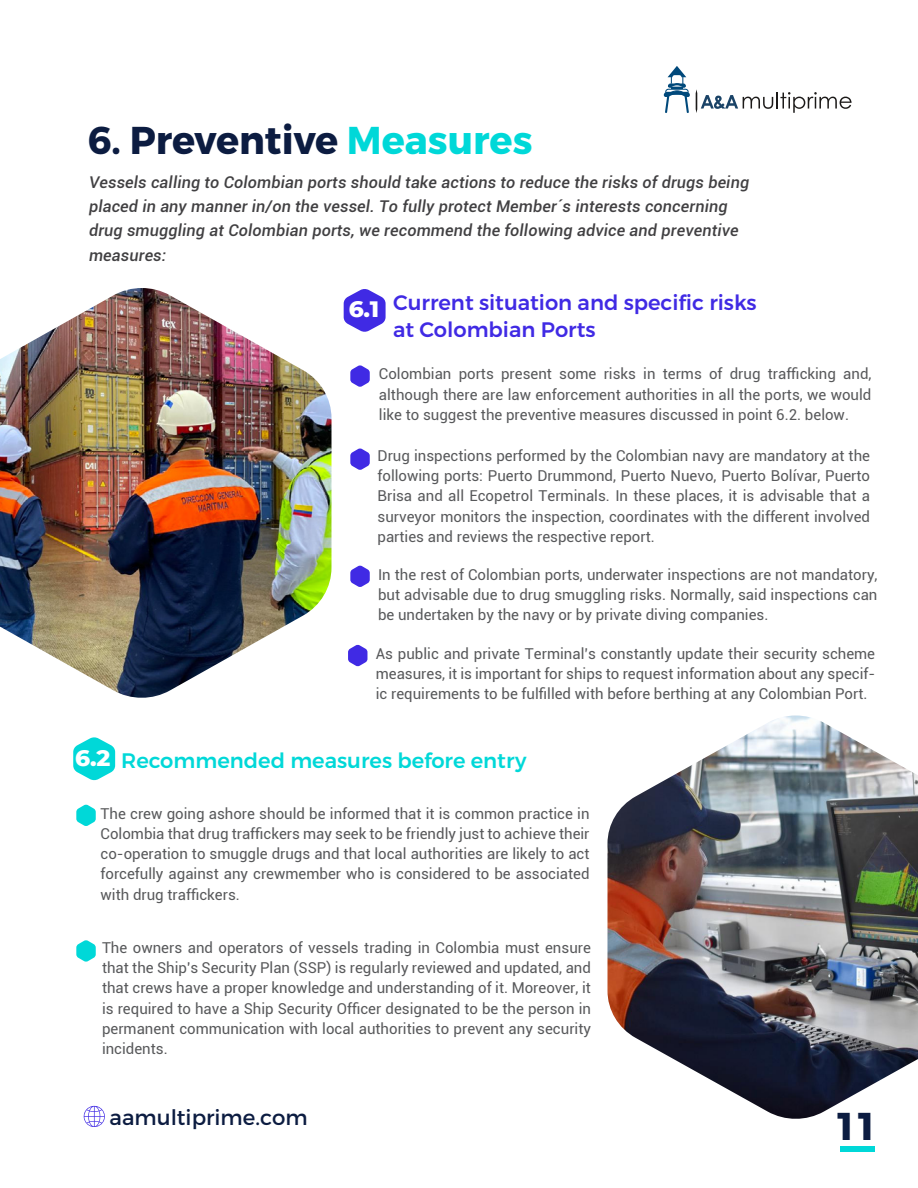
<style>
.page{position:relative;width:918px;height:1188px;background:#fff}
.page>*{position:absolute;margin:0;border:0;box-sizing:border-box;transform-origin:0 0}
.t1{font:700 38.7px "Montserrat";color:#0c1c41}
.t2{font:800 22.8px "Montserrat";color:#fff}
.t3{font:21.3px "Montserrat";color:#0c1c41}
.t4{font:500 21px/27px "Montserrat";color:#402ae4}
.t5{font:500 21px "Montserrat";color:#00d8d8}
.t6{font:italic 500 16.2px/24.3px "Roboto";letter-spacing:.01em;color:#414042}
.t7{font:15px/20.2px "Roboto";color:#58595b;text-align:justify}
.s1{color:#00d8d8}
.s2{font-weight:800;font-size:22.8px;color:#fff}
</style>
<div class="page">
<svg style="left:350px;top:365px;width:20px;height:22px"></svg>
<svg style="left:350px;top:448px;width:20px;height:22px"></svg>
<svg style="left:76px;top:804px;width:20px;height:22px"></svg>
<img style="left:0;top:288px;width:331px;height:410px">
<svg style="left:664px;top:66px;width:188px;height:47px"></svg>
<svg style="left:350px;top:565px;width:20px;height:22px"></svg>
<svg style="left:76px;top:940px;width:20px;height:22px"></svg>
<svg style="left:83px;top:1106px;width:22px;height:21px"></svg>
<div style="left:840px;top:1146px;width:34px;height:6px;background:#00d8d8"></div>
<svg style="left:344px;top:289px;width:42px;height:43px"></svg>
<svg style="left:348px;top:645px;width:19px;height:21px"></svg>
<svg style="left:73px;top:737px;width:42px;height:43px"></svg>
<img style="left:607px;top:716px;width:311px;height:403px">
<h1 class="t1" style="left:88px;top:117px;width:446px">6. Preventive <span class="s1">Measures</span></h1>
<p class="t6" style="left:89px;top:169px;width:662px">Vessels calling to Colombian ports should take actions to reduce the risks of drugs being placed in any manner in/on the vessel. To fully protect Member´s interests concerning drug smuggling at Colombian ports, we recommend the following advice and preventive measures:</p>
<h2 class="t2" style="left:349px;top:292px;width:32px">6.1</h2>
<h3 class="t4" style="left:393px;top:289px;width:365px">Current situation and specific risks at Colombian Ports</h3>
<p class="t7" style="left:379px;top:363px;width:494px">Colombian ports present some risks in terms of drug trafficking and, although there are law enforcement authorities in all the ports, we would like to suggest the preventive measures discussed in point 6.2. below.</p>
<p class="t7" style="left:378px;top:445px;width:494px">Drug inspections performed by the Colombian navy are mandatory at the following ports: Puerto Drummond, Puerto Nuevo, Puerto Bolívar, Puerto Brisa and all Ecopetrol Terminals. In these places, it is advisable that a surveyor monitors the inspection, coordinates with the different involved parties and reviews the respective report.</p>
<p class="t7" style="left:378px;top:564px;width:501px">In the rest of Colombian ports, underwater inspections are not mandatory, but advisable due to drug smuggling risks. Normally, said inspections can be undertaken by the navy or by private diving companies.</p>
<p class="t7" style="left:376px;top:643px;width:501px">As public and private Terminal’s constantly update their security scheme measures, it is important for ships to request information about any specif&shy;ic requirements to be fulfilled with before berthing at any Colombian Port.</p>
<h3 class="t5" style="left:75px;top:747px;width:453px"><span class="s2">6.2</span> Recommended measures before entry</h3>
<p class="t7" style="left:101px;top:803px;width:490px">The crew going ashore should be informed that it is common practice in Colombia that drug traffickers may seek to be friendly just to achieve their co-operation to smuggle drugs and that local authorities are likely to act forcefully against any crewmember who is considered to be associated with drug traffickers.</p>
<p class="t7" style="left:102px;top:937px;width:490px">The owners and operators of vessels trading in Colombia must ensure that the Ship's Security Plan (SSP) is regularly reviewed and updated, and that crews have a proper knowledge and understanding of it. Moreover, it is required to have a Ship Security Officer designated to be the person in permanent communication with local authorities to prevent any security incidents.</p>
<h3 class="t3" style="left:110px;top:1104px;width:200px">aamultiprime.com</h3>
<h1 class="t1" style="left:834px;top:1103px;width:46px">11</h1>
</div>
